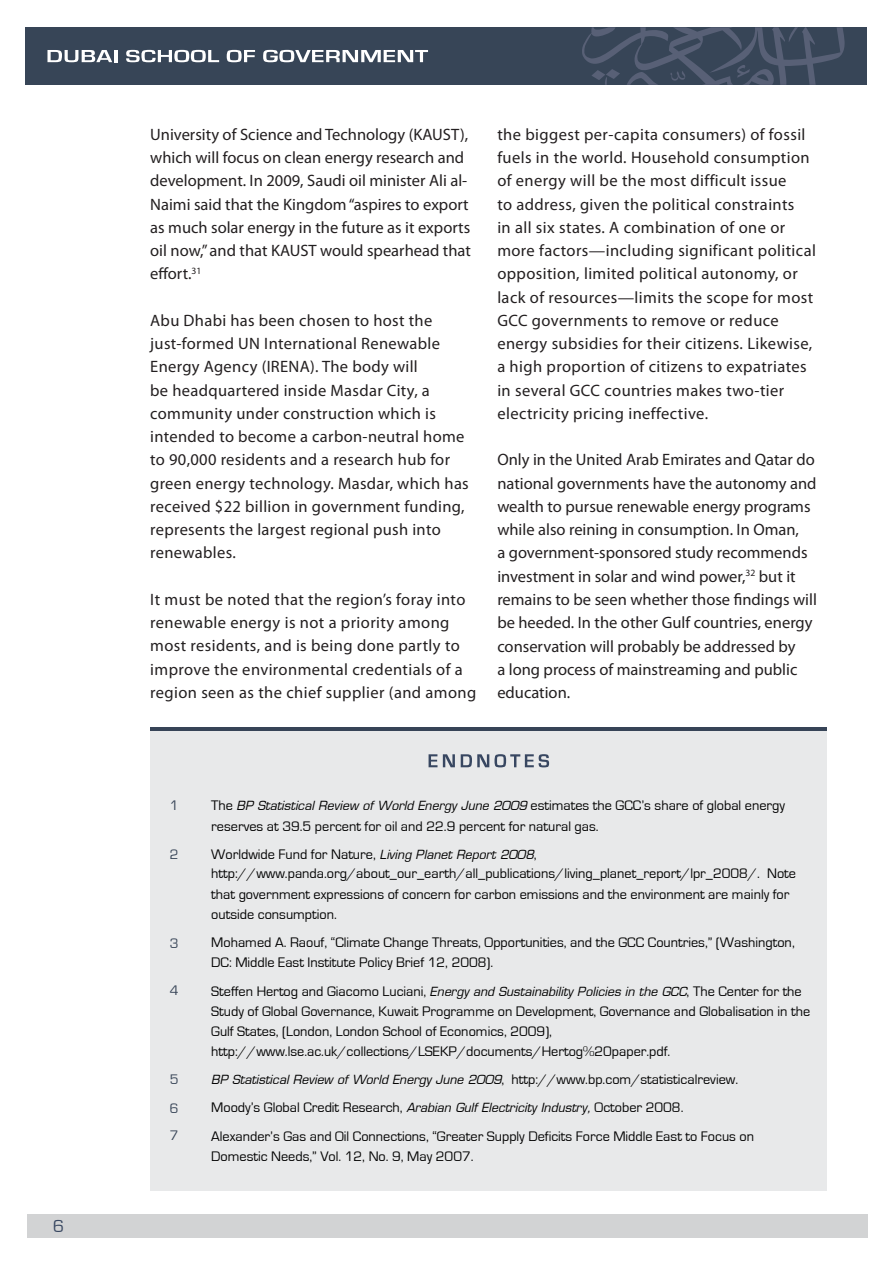
<style>
.page{position:relative;width:893px;height:1263px;background:#fff}
.page>*{position:absolute;margin:0;border:0;box-sizing:border-box;transform-origin:0 0}
.t1{font:18px "Eurostile";color:#384761}
.t2{font:16.5px/23.2px "Myriad Pro";letter-spacing:.02em;color:#231f20}
.t3{font:16.5px/23.2px "Myriad Pro";color:#231f20}
.t4{font:14.25px/20.2px "Eurostile";color:#000}
.t5{font:14.25px/29.2px "Eurostile";color:#374457}
.t6{font:italic 12.3px "Euromode";color:#000}
.s1{font-family:"Eurostile";font-style:normal;font-size:14.25px}
.s2{font-family:"Euromode";font-style:italic;font-size:12.3px}
</style>
<div class="page">
<div style="left:26px;top:27px;width:841px;height:58px;background:#374557"></div>
<svg style="left:582px;top:27px;width:263px;height:58px"></svg>
<svg style="left:47px;top:50px;width:70px;height:12px"></svg>
<svg style="left:126px;top:50px;width:93px;height:12px"></svg>
<svg style="left:227px;top:50px;width:28px;height:12px"></svg>
<svg style="left:263px;top:50px;width:165px;height:12px"></svg>
<div style="left:27px;top:1214px;width:840px;height:23px;background:#d2d3d4"></div>
<div style="left:150px;top:727px;width:676px;height:464px;background:#e8e9ea"></div>
<hr style="left:150px;top:727px;width:676px;height:4px;background:#374457">
<svg style="left:429px;top:754px;width:8px;height:13px"></svg>
<svg style="left:443px;top:754px;width:12px;height:13px"></svg>
<svg style="left:461px;top:754px;width:88px;height:13px"></svg>
<p class="t1" style="left:53px;top:1216px;width:13px">6</p>
<p class="t3" style="left:150px;top:123px;width:322px">University of Science and Technology (KAUST), which will focus on clean energy research and development. In 2009, Saudi oil minister Ali al-Naimi said that the Kingdom “aspires to export as much solar energy in the future as it exports oil now,” and that KAUST would spearhead that effort.<sup>31</sup></p>
<p class="t2" style="left:150px;top:309px;width:320px">Abu Dhabi has been chosen to host the just-formed UN International Renewable Energy Agency (IRENA). The body will<br>be headquartered inside Masdar City, a community under construction which is intended to become a carbon-neutral home to 90,000 residents and a research hub for green energy technology. Masdar, which has received $22 billion in government funding, represents the largest regional push into renewables.</p>
<p class="t2" style="left:150px;top:587px;width:328px">It must be noted that the region’s foray into renewable energy is not a priority among most residents, and is being done partly to improve the environmental credentials of a region seen as the chief supplier (and among</p>
<p class="t2" style="left:497px;top:122px;width:320px">the biggest per-capita consumers) of fossil fuels in the world. Household consumption of energy will be the most difficult issue<br>to address, given the political constraints<br>in all six states. A combination of one or more factors—including significant political opposition, limited political autonomy, or lack of resources—limits the scope for most GCC governments to remove or reduce energy subsidies for their citizens. Likewise, a high proportion of citizens to expatriates in several GCC countries makes two-tier electricity pricing ineffective.</p>
<p class="t3" style="left:497px;top:448px;width:321px">Only in the United Arab Emirates and Qatar do national governments have the autonomy and wealth to pursue renewable energy programs while also reining in consumption. In Oman,<br>a government-sponsored study recommends investment in solar and wind power,<sup>32</sup> but it remains to be seen whether those findings will be heeded. In the other Gulf countries, energy conservation will probably be addressed by<br>a long process of mainstreaming and public education.</p>
<p class="t5" style="left:170px;top:791px;width:10px">1</p>
<p class="t5" style="left:170px;top:840px;width:10px">2</p>
<p class="t5" style="left:170px;top:928px;width:10px">3</p>
<p class="t5" style="left:170px;top:976px;width:10px">4</p>
<p class="t5" style="left:170px;top:1064px;width:10px">5<br>6</p>
<p class="t5" style="left:170px;top:1121px;width:10px">7</p>
<p class="t6" style="left:211px;top:798px;width:575px"><span class="s1">The</span> BP Statistical Review of World Energy June 2009 <span class="s1">estimates the GCC’s share of global energy</span></p>
<p class="t4" style="left:211px;top:812px;width:389px;line-height:28.3px">reserves at 39.5 percent for oil and 22.9 percent for natural gas.<br>Worldwide Fund for Nature, <span class="s2">Living Planet Report 2008</span>,</p>
<p class="t4" style="left:211px;top:864px;width:586px">http://www.panda.org/about_our_earth/all_publications/living_planet_report/lpr_2008/. Note that government expressions of concern for carbon emissions and the environment are mainly for outside consumption.</p>
<p class="t4" style="left:211px;top:932px;width:585px">Mohamed A. Raouf, “Climate Change Threats, Opportunities, and the GCC Countries,” (Washington,<br>DC: Middle East Institute Policy Brief 12, 2008).</p>
<p class="t4" style="left:211px;top:981px;width:600px">Steffen Hertog and Giacomo Luciani, <span class="s2">Energy and Sustainability Policies in the GCC</span>, The Center for the Study of Global Governance, Kuwait Programme on Development, Governance and Globalisation in the Gulf States, (London, London School of Economics, 2009), http://www.lse.ac.uk/collections/LSEKP/documents/Hertog%20paper.pdf.</p>
<p class="t6" style="left:211px;top:1072px;width:528px">BP Statistical Review of World Energy June 2009<span class="s1">, http://www.bp.com/statisticalreview.</span></p>
<p class="t4" style="left:211px;top:1094px;width:544px;line-height:28.3px">Moody’s Global Credit Research, <span class="s2">Arabian Gulf Electricity Industry,</span> October 2008.<br>Alexander’s Gas and Oil Connections, “Greater Supply Deficits Force Middle East to Focus on</p>
<p class="t4" style="left:211px;top:1146px;width:264px">Domestic Needs,” Vol. 12, No. 9, May 2007.</p>
</div>
